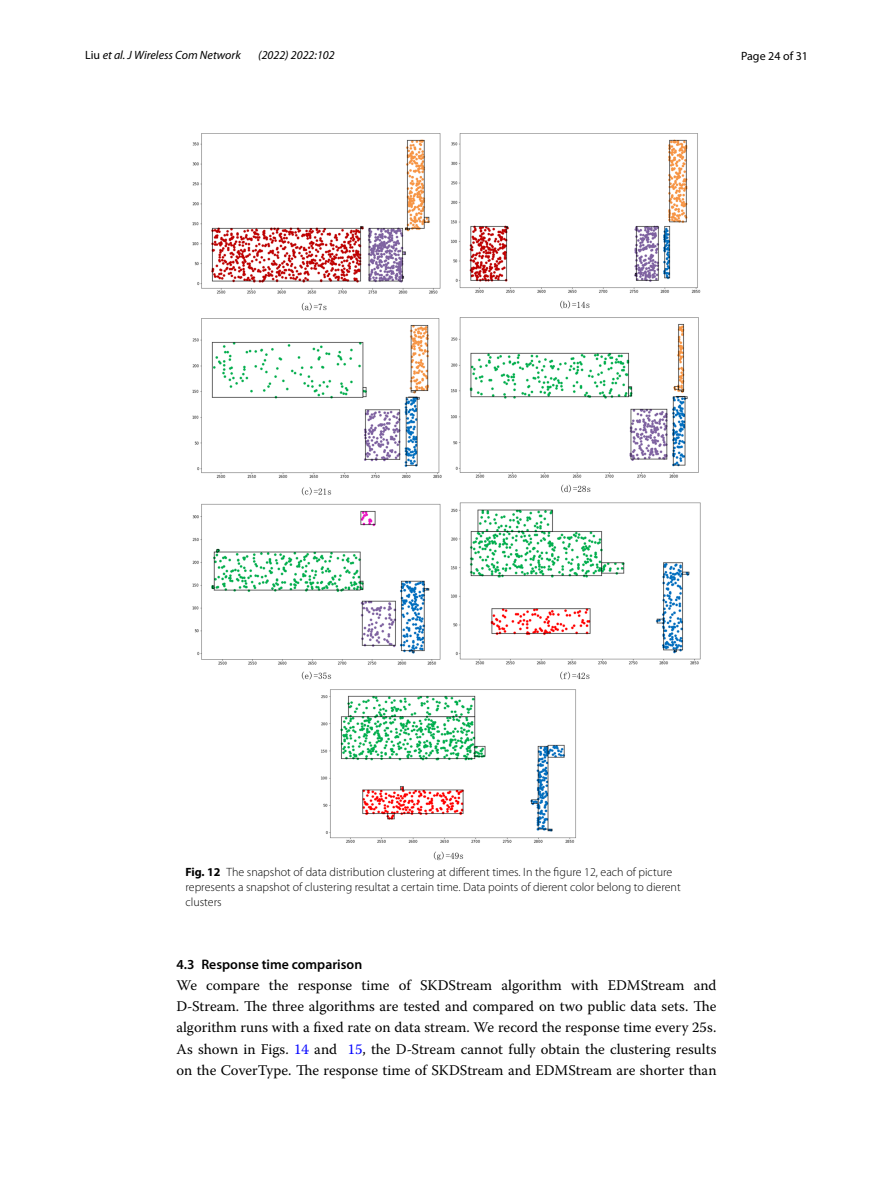
<style>
.page{position:relative;width:893px;height:1187px;background:#fff}
.page>*{position:absolute;margin:0;border:0;box-sizing:border-box;transform-origin:0 0}
.t1{font:14.7px/21.3px "Warnock Pro";color:#000;text-align:justify}
.t2{font:600 13.8px "Myriad Pro";color:#000}
.t3{font:300 12px/15px "Myriad Pro";color:#000}
.t4{font:italic 12px "Myriad Pro";color:#000}
.t5{font:12px "Myriad Pro";color:#000}
.s1{font-style:normal}
.s2{font-weight:700}
.s3{color:#00f}
</style>
<div class="page">
<img style="left:192px;top:133px;width:509px;height:727px">
<p class="t4" style="left:85px;top:48px;width:157px"><span class="s1">Liu</span> et al. J Wireless Com Network</p>
<p class="t4" style="left:258px;top:48px;width:78px">(2022) 2022:102</p>
<p class="t5" style="left:741px;top:48px;width:68px">Page 24 of 31</p>
<p class="t3" style="left:185px;top:864px;width:497px"><span class="s2">Fig. 12</span> The snapshot of data distribution clustering at different times. In the figure 12, each of picture represents a snapshot of clustering resultat a certain time. Data points of dierent color belong to dierent clusters</p>
<p class="t2" style="left:176px;top:955px;width:187px">4.3 Response time comparison</p>
<p class="t1" style="left:176px;top:974px;width:542px">We compare the response time of SKDStream algorithm with EDMStream and D-Stream. The three algorithms are tested and compared on two public data sets. The algorithm runs with a fixed rate on data stream. We record the response time every 25s.<br>As shown in Figs. <span class="s3">14</span> and <span class="s3">15</span>, the D-Stream cannot fully obtain the clustering results on the CoverType. The response time of SKDStream and EDMStream are shorter than</p>
</div>
